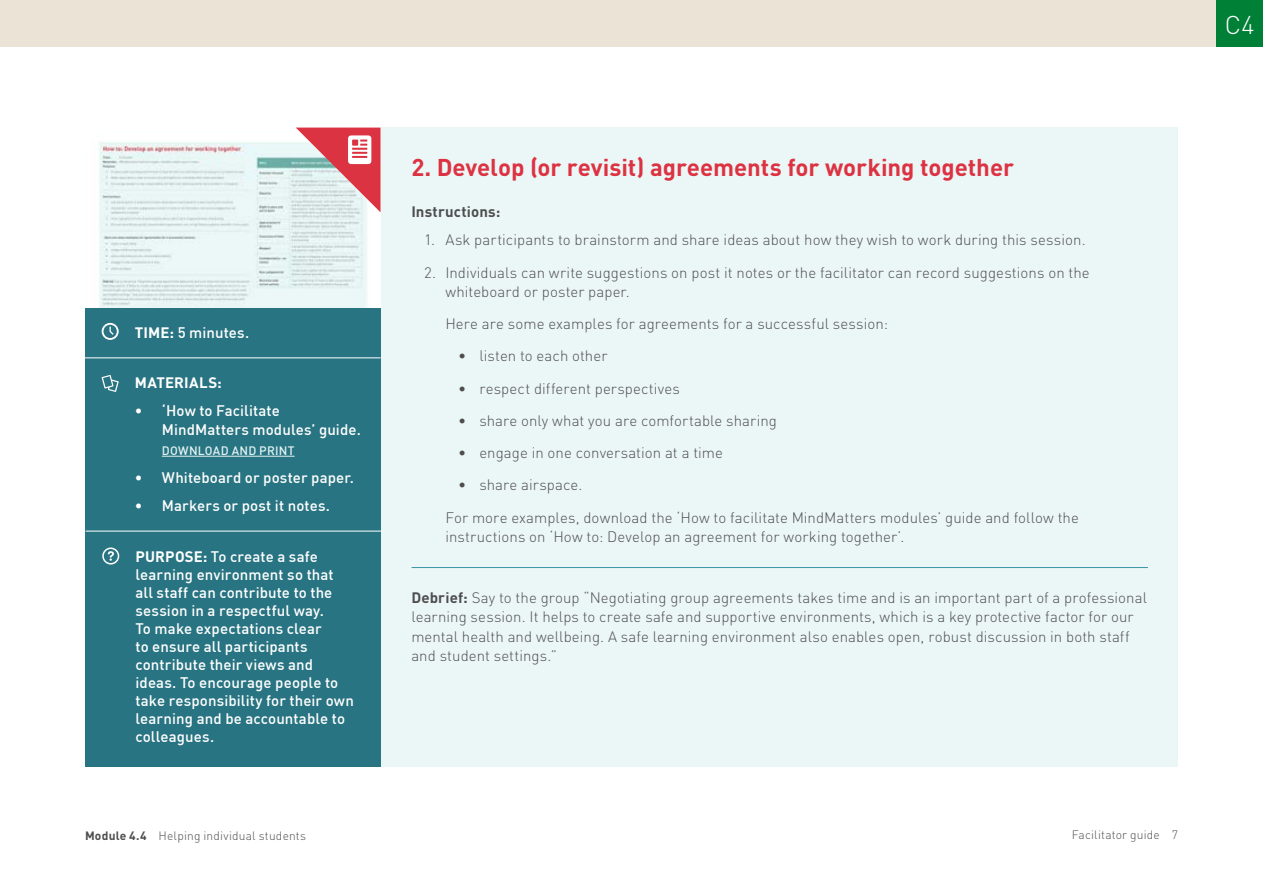
<style>
.page{position:relative;width:1263px;height:893px;background:#fff}
.page>*{position:absolute;margin:0;border:0;box-sizing:border-box;transform-origin:0 0}
.t1{font:300 25.5px "DIN Pro";color:#fff}
.Subhead_1{font:700 24px "DIN Pro";color:#dd3242}
.body_1{font:300 15px/19.5px "DIN Pro";letter-spacing:.005em;color:#4f4e4f}
.body_1-2{font:500 15px/18px "DIN Pro";letter-spacing:.01em;color:#fff}
.number_list{font:300 15px/19.5px "DIN Pro";letter-spacing:.005em;color:#4f4e4f}
.body_1-3{font:700 15px "DIN Pro";letter-spacing:.01em;color:#4f4e4f}
.body_1-4{font:700 15px "DIN Pro";letter-spacing:.015em;color:#fff}
.t2{font:300 12px "DIN Pro";letter-spacing:.015em;color:#4f4e4f}
.t3{font:500 12px "DIN Pro";letter-spacing:.02em;color:#e2f3f3}
.s1{font-weight:700}
</style>
<div class="page">
<div style="left:1px;top:0;width:1262px;height:47px;background:#ebe3d6"></div>
<div style="left:1216px;top:0;width:47px;height:47px;background:#008036"></div>
<div style="left:85px;top:128px;width:1093px;height:639px;background:#ebf7f6"></div>
<div style="left:85px;top:128px;width:295px;height:639px;background:#297482"></div>
<svg style="left:102px;top:323px;width:17px;height:17px"></svg>
<svg style="left:102px;top:375px;width:17px;height:17px"></svg>
<hr style="left:85px;top:357px;width:296px;height:1px;background:#fff">
<hr style="left:412px;top:567px;width:736px;height:1px;background:#3893a5">
<div style="left:102px;top:547px;width:17px;height:18px;border:2px solid #fff;border-radius:50%"></div>
<svg style="left:108px;top:551px;width:6px;height:10px"></svg>
<hr style="left:86px;top:531px;width:295px;height:1px;background:#fff">
<svg style="left:85px;top:128px;width:295px;height:179px;background:#e6f0f0"></svg>
<svg style="left:296px;top:128px;width:84px;height:84px;background:#db9ca2"></svg>
<hr style="left:162px;top:456px;width:133px;height:1px;background:#e2f3f3">
<p class="body_1-2" style="left:135px;top:323px;width:116px"><span class="s1">TIME:</span> 5 minutes.</p>
<p class="body_1-4" style="left:135px;top:370px;width:88px">MATERIALS:</p>
<p class="body_1-2" style="left:162px;top:400px;width:200px;line-height:19.5px;text-indent:-27px">• ‘How to Facilitate<br>MindMatters modules’ guide.</p>
<p class="t3" style="left:162px;top:443px;width:134px">DOWNLOAD AND PRINT</p>
<p class="body_1-2" style="left:135px;top:468px;width:221px">• Whiteboard or poster paper.</p>
<p class="body_1-2" style="left:135px;top:496px;width:197px">• Markers or post it notes.</p>
<p class="body_1-2" style="left:135px;top:547px;width:220px"><span class="s1">PURPOSE:</span> To create a safe learning environment so that all staff can contribute to the session in a respectful way.<br>To make expectations clear<br>to ensure all participants contribute their views and ideas. To encourage people to take responsibility for their own learning and be accountable to colleagues.</p>
<h2 class="Subhead_1" style="left:411px;top:147px;width:604px">2. Develop (or revisit) agreements for working together</h2>
<p class="body_1-3" style="left:411px;top:199px;width:91px">Instructions:</p>
<p class="body_1" style="left:424px;top:229px;width:663px">1. Ask participants to brainstorm and share ideas about how they wish to work during this session.</p>
<p class="body_1" style="left:445px;top:261px;width:646px;text-indent:-21px">2. Individuals can write suggestions on post it notes or the facilitator can record suggestions on the whiteboard or poster paper.</p>
<p class="body_1" style="left:445px;top:312px;width:444px">Here are some examples for agreements for a successful session:</p>
<p class="body_1" style="left:458px;top:345px;width:151px">• listen to each other</p>
<p class="body_1" style="left:458px;top:377px;width:223px">• respect different perspectives</p>
<p class="body_1" style="left:458px;top:409px;width:320px">• share only what you are comfortable sharing</p>
<p class="body_1" style="left:458px;top:442px;width:266px">• engage in one conversation at a time</p>
<p class="body_1" style="left:458px;top:474px;width:126px">• share airspace.</p>
<p class="number_list" style="left:445px;top:506px;width:635px">For more examples, download the ‘How to facilitate MindMatters modules’ guide and follow the instructions on ‘How to: Develop an agreement for working together’.</p>
<p class="body_1" style="left:411px;top:586px;width:737px"><span class="s1">Debrief:</span> Say to the group “Negotiating group agreements takes time and is an important part of a professional learning session. It helps to create safe and supportive environments, which is a key protective factor for our mental health and wellbeing. A safe learning environment also enables open, robust discussion in both staff and student settings.”</p>
<p class="t2" style="left:85px;top:826px;width:223px"><span class="s1">Module 4.4</span> Helping individual students</p>
<p class="t2" style="left:1072px;top:826px;width:108px">Facilitator guide 7</p>
<h1 class="t1" style="left:1225px;top:5px;width:31px">C4</h1>
</div>
